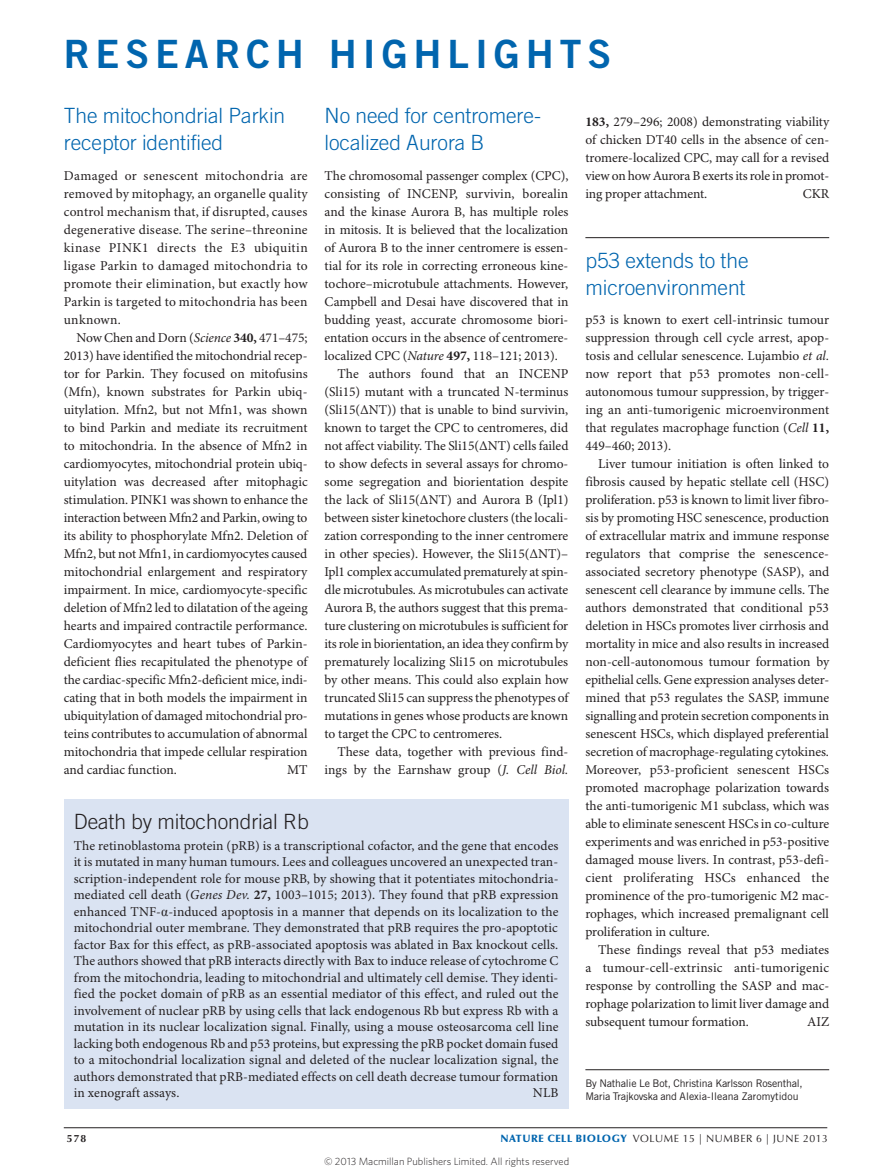
<style>
.page{position:relative;width:893px;height:1174px;background:#fff}
.page>*{position:absolute;margin:0;border:0;box-sizing:border-box;transform-origin:0 0}
.t1{font:39px "Trade Gothic LT Std Bd 2";letter-spacing:.15em;color:#0165ae}
.t2{font:300 21px/27px "Trade Gothic LT Std";letter-spacing:-.005em;color:#0165ae}
.Reseatch_high_box_ti{font:300 21px "Trade Gothic LT Std";letter-spacing:-.005em;color:#231f20}
.Body_Text{font:13.5px/18px "Minion Pro";letter-spacing:-.005em;color:#231f20;text-align:justify}
.Research_high_box_te{font:13.5px/16.5px "Minion Pro";letter-spacing:.005em;color:#231f20;text-align:justify}
.BodyFirst{font:13.5px/18px "Minion Pro";color:#231f20;text-align:justify}
.Addresses{font:10.5px/12.8px "Trade Gothic LT Std";letter-spacing:-.02em;color:#231f20}
.t3{font:300 10.5px "Whitney";color:#231f20}
.t4{font:10.5px "Optima LT Std";letter-spacing:.05em;color:#231f20}
.t5{font:700 10.5px "Optima LT Std";color:#231f20}
.s1{font-style:italic}
.s2{font-weight:700}
.s3{font-family:"Times New Roman"}
.s4{font-weight:900;color:#0165ae}
</style>
<div class="page">
<hr style="left:64px;top:1127px;width:763px;height:1px;background:#231f20">
<hr style="left:585px;top:1069px;width:244px;height:1px;background:#231f20">
<div style="left:64px;top:799px;width:504px;height:309px;background:#dae3f2"></div>
<hr style="left:585px;top:237px;width:244px;height:1px;background:#231f20">
<p class="t1" style="left:64px;top:30px;width:549px">RESEARCH HIGHLIGHTS</p>
<p class="t2" style="left:64px;top:102px;width:223px">The mitochondrial Parkin receptor identified</p>
<p class="BodyFirst" style="left:64px;top:167px;width:245px">Damaged or senescent mitochondria are removed by mitophagy, an organelle quality control mechanism that, if disrupted, causes degenerative disease. The serine–threonine kinase PINK1 directs the E3 ubiquitin ligase Parkin to damaged mitochondria to promote their elimination, but exactly how Parkin is targeted to mitochondria has been unknown.</p>
<p class="Body_Text" style="left:64px;top:329px;width:245px;text-indent:13px">Now Chen and Dorn (<span class="s1">Science</span> <span class="s2">340,</span> 471–475; 2013) have identified the mitochondrial recep&shy;tor for Parkin. They focused on mitofusins (Mfn), known substrates for Parkin ubiq&shy;uitylation. Mfn2, but not Mfn1, was shown to bind Parkin and mediate its recruitment to mitochondria. In the absence of Mfn2 in cardiomyocytes, mitochondrial protein ubiq&shy;uitylation was decreased after mitophagic stimulation. PINK1 was shown to enhance the interaction between Mfn2 and Parkin, owing to its ability to phosphorylate Mfn2. Deletion of Mfn2, but not Mfn1, in cardiomyocytes caused mitochondrial enlargement and respiratory impairment. In mice, cardiomyocyte-specific deletion of Mfn2 led to dilatation of the ageing hearts and impaired contractile performance.<br>Cardiomyocytes and heart tubes of Parkin&shy;deficient flies recapitulated the phenotype of the cardiac-specific Mfn2-deficient mice, indi&shy;cating that in both models the impairment in ubiquitylation of damaged mitochondrial pro&shy;teins contributes to accumulation of abnormal mitochondria that impede cellular respiration and cardiac function.</p>
<p class="Body_Text" style="left:287px;top:761px;width:22px">MT</p>
<p class="t2" style="left:325px;top:102px;width:218px">No need for centromere&shy;localized Aurora B</p>
<p class="BodyFirst" style="left:325px;top:167px;width:245px">The chromosomal passenger complex (CPC), consisting of INCENP, survivin, borealin and the kinase Aurora B, has multiple roles in mitosis. It is believed that the localization of Aurora B to the inner centromere is essen&shy;tial for its role in correcting erroneous kine&shy;tochore–microtubule attachments. However, Campbell and Desai have discovered that in budding yeast, accurate chromosome biori&shy;entation occurs in the absence of centromere&shy;localized CPC (<span class="s1">Nature</span> <span class="s2">497,</span> 118–121; 2013).</p>
<p class="Body_Text" style="left:325px;top:365px;width:245px;text-indent:13px">The authors found that an INCENP (Sli15) mutant with a truncated N-terminus (Sli15(ΔNT)) that is unable to bind survivin, known to target the CPC to centromeres, did not affect viability. The Sli15(ΔNT) cells failed to show defects in several assays for chromo&shy;some segregation and biorientation despite the lack of Sli15(ΔNT) and Aurora B (Ipl1) between sister kinetochore clusters (the locali&shy;zation corresponding to the inner centromere in other species). However, the Sli15(ΔNT)– Ipl1 complex accumulated prematurely at spin&shy;dle microtubules. As microtubules can activate Aurora B, the authors suggest that this prema&shy;ture clustering on microtubules is sufficient for its role in biorientation, an idea they confirm by prematurely localizing Sli15 on microtubules by other means. This could also explain how truncated Sli15 can suppress the phenotypes of mutations in genes whose products are known to target the CPC to centromeres.</p>
<p class="Body_Text" style="left:325px;top:743px;width:245px;text-align:right">These data, together with previous find&shy;ings by the Earnshaw group (<span class="s1">J. Cell Biol.</span></p>
<p class="Reseatch_high_box_ti" style="left:74px;top:809px;width:236px">Death by mitochondrial Rb</p>
<p class="Research_high_box_te" style="left:74px;top:838px;width:486px">The retinoblastoma protein (pRB) is a transcriptional cofactor, and the gene that encodes it is mutated in many human tumours. Lees and colleagues uncovered an unexpected tran&shy;scription-independent role for mouse pRB, by showing that it potentiates mitochondria&shy;mediated cell death (<span class="s1">Genes Dev.</span> <span class="s2">27,</span> 1003–1015; 2013). They found that pRB expression enhanced TNF-<span class="s3">α</span>-induced apoptosis in a manner that depends on its localization to the mitochondrial outer membrane. They demonstrated that pRB requires the pro-apoptotic factor Bax for this effect, as pRB-associated apoptosis was ablated in Bax knockout cells.<br>The authors showed that pRB interacts directly with Bax to induce release of cytochrome C from the mitochondria, leading to mitochondrial and ultimately cell demise. They identi&shy;fied the pocket domain of pRB as an essential mediator of this effect, and ruled out the involvement of nuclear pRB by using cells that lack endogenous Rb but express Rb with a mutation in its nuclear localization signal. Finally, using a mouse osteosarcoma cell line lacking both endogenous Rb and p53 proteins, but expressing the pRB pocket domain fused to a mitochondrial localization signal and deleted of the nuclear localization signal, the authors demonstrated that pRB-mediated effects on cell death decrease tumour formation in xenograft assays.</p>
<p class="Research_high_box_te" style="left:533px;top:1085px;width:27px">NLB</p>
<p class="Body_Text" style="left:585px;top:113px;width:245px"><span class="s2">183,</span> 279–296; 2008) demonstrating viability of chicken DT40 cells in the absence of cen&shy;tromere-localized CPC, may call for a revised view on how Aurora B exerts its role in promot&shy;ing proper attachment.</p>
<p class="Body_Text" style="left:803px;top:185px;width:28px">CKR</p>
<p class="t2" style="left:585px;top:246px;width:165px">p53 extends to the microenvironment</p>
<p class="BodyFirst" style="left:585px;top:311px;width:245px">p53 is known to exert cell-intrinsic tumour suppression through cell cycle arrest, apop&shy;tosis and cellular senescence. Lujambio <span class="s1">et al. </span>now report that p53 promotes non-cell&shy;autonomous tumour suppression, by trigger&shy;ing an anti-tumorigenic microenvironment that regulates macrophage function (<span class="s1">Cell</span> <span class="s2">11, </span>449–460; 2013).</p>
<p class="Body_Text" style="left:585px;top:455px;width:245px;text-indent:13px">Liver tumour initiation is often linked to fibrosis caused by hepatic stellate cell (HSC) proliferation. p53 is known to limit liver fibro&shy;sis by promoting HSC senescence, production of extracellular matrix and immune response regulators that comprise the senescence&shy;associated secretory phenotype (SASP), and senescent cell clearance by immune cells. The authors demonstrated that conditional p53 deletion in HSCs promotes liver cirrhosis and mortality in mice and also results in increased non-cell-autonomous tumour formation by epithelial cells. Gene expression analyses deter&shy;mined that p53 regulates the SASP, immune signalling and protein secretion components in senescent HSCs, which displayed preferential secretion of macrophage-regulating cytokines.<br>Moreover, p53-proficient senescent HSCs promoted macrophage polarization towards the anti-tumorigenic M1 subclass, which was able to eliminate senescent HSCs in co-culture experiments and was enriched in p53-positive damaged mouse livers. In contrast, p53-defi&shy;cient proliferating HSCs enhanced the prominence of the pro-tumorigenic M2 mac&shy;rophages, which increased premalignant cell proliferation in culture.</p>
<p class="Body_Text" style="left:585px;top:941px;width:245px;text-indent:13px">These findings reveal that p53 mediates a tumour-cell-extrinsic anti-tumorigenic response by controlling the SASP and mac&shy;rophage polarization to limit liver damage and subsequent tumour formation.</p>
<p class="Body_Text" style="left:807px;top:1013px;width:23px">AIZ</p>
<p class="Addresses" style="left:585px;top:1076px;width:219px">By Nathalie Le Bot, Christina Karlsson Rosenthal,<br>Maria Trajkovska and Alexia-Ileana Zaromytidou</p>
<p class="t5" style="left:67px;top:1132px;width:21px">578</p>
<p class="t4" style="left:501px;top:1132px;width:329px"><span class="s4">NATURE CELL BIOLOGY</span> VOLUME 15 | NUMBER 6 | JUNE 2013</p>
<p class="t3" style="left:324px;top:1154px;width:247px">© 2013 Macmillan Publishers Limited. All rights reserved</p>
</div>
